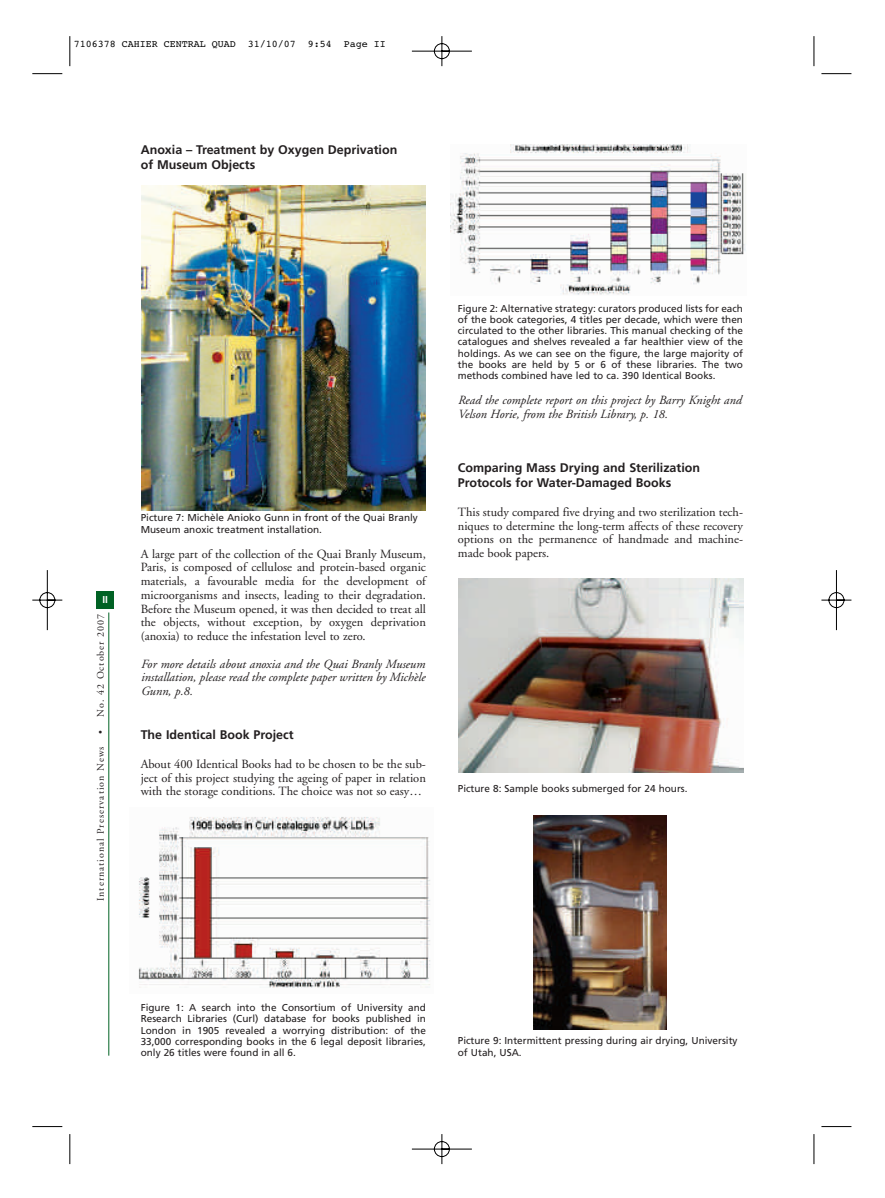
<style>
.page{position:relative;width:885px;height:1198px;background:#fff}
.page>*{position:absolute;margin:0;border:0;box-sizing:border-box;transform-origin:0 0}
.t1{font:12.5px/13.8px "Adobe Garamond";color:#231f20;text-align:justify}
.t2{font:italic 12.5px/13.8px "Adobe Garamond";color:#231f20;text-align:justify}
.t3{font:700 12.5px/15px "Frutiger";color:#231f20}
.t4{font:10px/11.2px "Frutiger";color:#231f20}
.t5{font:10px "Adobe Garamond";letter-spacing:.1em;color:#231f20}
.t6{font:10px "Courier";color:#000}
.t7{font:700 10px "Frutiger";color:#fff}
</style>
<div class="page">
<img style="left:32px;top:36px;width:820px;height:1128px">
<p class="t6" style="left:74px;top:41px;width:314px">7106378 CAHIER CENTRAL QUAD 31/10/07 9:54 Page II</p>
<p class="t3" style="left:141px;top:143px;width:258px">Anoxia – Treatment by Oxygen Deprivation of Museum Objects</p>
<p class="t7" style="left:102px;top:595px;width:7px">II</p>
<p class="t5" style="left:97px;top:733px;width:121px;rotate:-90deg">• No. 42 October 2007</p>
<p class="t5" style="left:97px;top:901px;width:156px;rotate:-90deg">International Preservation News</p>
<p class="t4" style="left:141px;top:513px;width:279px">Picture 7: Michèle Anioko Gunn in front of the Quai Branly<br>Museum anoxic treatment installation.</p>
<p class="t1" style="left:141px;top:548px;width:287px">A large part of the collection of the Quai Branly Museum, Paris, is composed of cellulose and protein-based organic materials, a favourable media for the development of microorganisms and insects, leading to their degradation.<br>Before the Museum opened, it was then decided to treat all the objects, without exception, by oxygen deprivation (anoxia) to reduce the infestation level to zero.</p>
<p class="t2" style="left:141px;top:658px;width:286px">For more details about anoxia and the Quai Branly Museum installation, please read the complete paper written by Michèle Gunn, p.8.</p>
<p class="t3" style="left:141px;top:728px;width:154px">The Identical Book Project</p>
<p class="t1" style="left:141px;top:758px;width:287px">About 400 Identical Books had to be chosen to be the sub&shy;ject of this project studying the ageing of paper in relation with the storage conditions. The choice was not so easy…</p>
<p class="t4" style="left:458px;top:303px;width:287px;text-align:justify">Figure 2: Alternative strategy: curators produced lists for each of the book categories, 4 titles per decade, which were then circulated to the other libraries. This manual checking of the catalogues and shelves revealed a far healthier view of the holdings. As we can see on the figure, the large majority of the books are held by 5 or 6 of these libraries. The two methods combined have led to ca. 390 Identical Books.</p>
<p class="t2" style="left:458px;top:394px;width:285px">Read the complete report on this project by Barry Knight and<br>Velson Horie, from the British Library, p. 18.</p>
<p class="t3" style="left:458px;top:461px;width:244px">Comparing Mass Drying and Sterilization<br>Protocols for Water-Damaged Books</p>
<p class="t1" style="left:458px;top:506px;width:287px">This study compared five drying and two sterilization tech&shy;niques to determine the long-term affects of these recovery options on the permanence of handmade and machine&shy;made book papers.</p>
<p class="t4" style="left:458px;top:783px;width:231px">Picture 8: Sample books submerged for 24 hours.</p>
<p class="t4" style="left:141px;top:1002px;width:287px;text-align:justify">Figure 1: A search into the Consortium of University and Research Libraries (Curl) database for books published in London in 1905 revealed a worrying distribution: of the 33,000 corresponding books in the 6 legal deposit libraries, only 26 titles were found in all 6.</p>
<p class="t4" style="left:458px;top:1036px;width:281px">Picture 9: Intermittent pressing during air drying, University of Utah, USA.</p>
</div>
